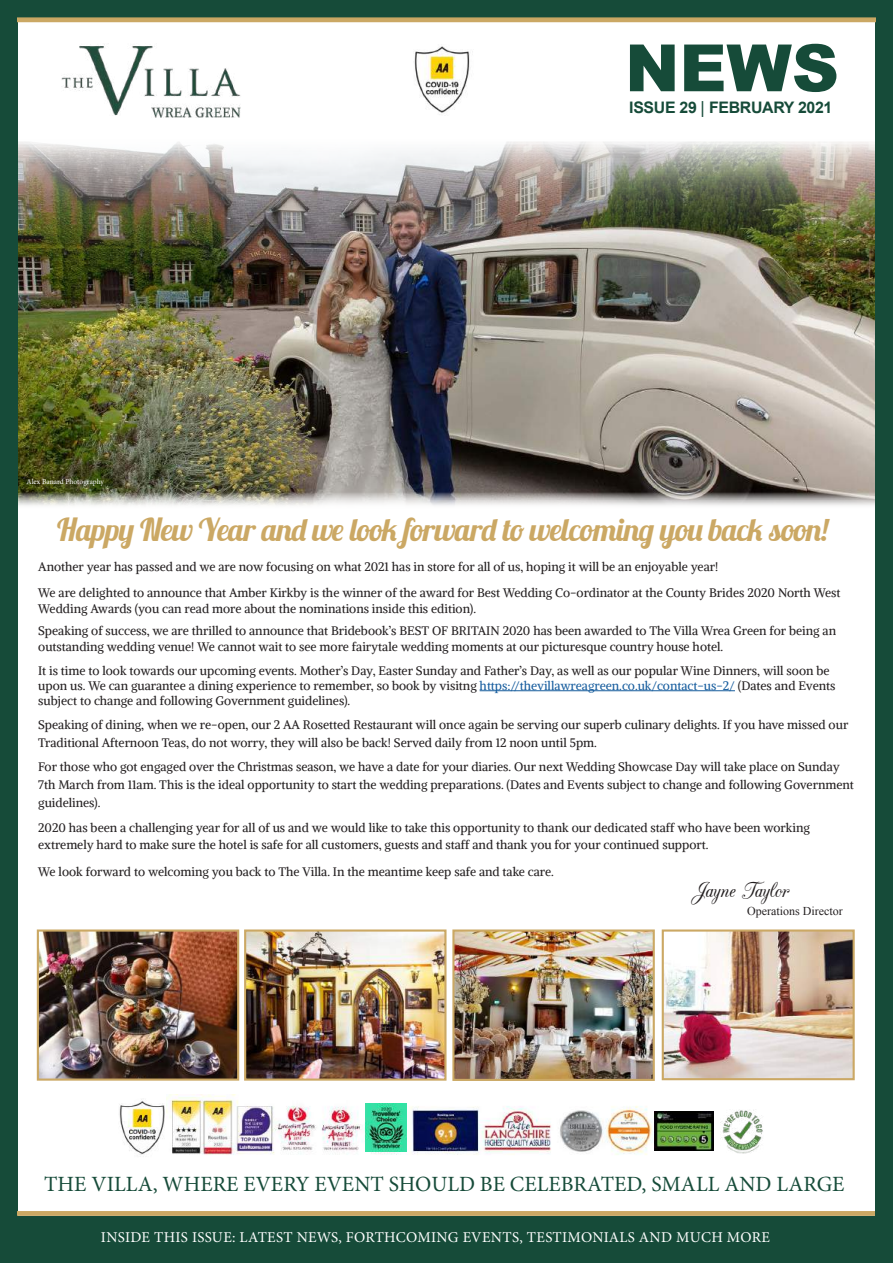
<style>
.page{position:relative;width:893px;height:1263px;background:#fff}
.page>*{position:absolute;margin:0;border:0;box-sizing:border-box;transform-origin:0 0}
.t1{font:900 65.25px "Arial";color:#164b39}
.t2{font:31.5px "Lobster 1.3";letter-spacing:-.02em;color:#cba864}
.t3{font:25.5px "CAC Champagne";color:#231f20}
.t4{font:21.75px "Minion Pro";color:#164b39}
.t5{font:700 15.9px "Arial";letter-spacing:-.02em;color:#164b39}
.t6{font:15px "Minion Pro";letter-spacing:.02em;color:#fff}
.t7{font:12.3px/18px "Alike";color:#231f20}
.t8{font:12px "Times New Roman";color:#231f20}
.t9{font:7.5px "Minion Pro";letter-spacing:-.005em;color:#fff}
.s1{font-family:"Minion Pro"}
.s2{color:#175d9e}
</style>
<div class="page">
<img style="left:17px;top:128px;width:859px;height:380px">
<hr style="left:480px;top:690px;width:255px;height:1px;background:#175d9e">
<img style="left:166px;top:1095px;width:496px;height:60px">
<img style="left:61px;top:44px;width:180px;height:73px">
<div style="left:0;top:0;width:17px;height:1216px;background:#164b39"></div>
<div style="left:0;top:1216px;width:893px;height:47px;background:#164b39"></div>
<svg style="left:17px;top:1211px;width:859px;height:5px;background:#cba968"></svg>
<img style="left:654px;top:1111px;width:60px;height:39px">
<img style="left:414px;top:46px;width:59px;height:69px">
<img style="left:365px;top:1103px;width:41px;height:48px">
<img style="left:721px;top:1110px;width:42px;height:43px">
<img style="left:119px;top:1099px;width:46px;height:56px">
<div style="left:876px;top:0;width:17px;height:1216px;background:#164b39"></div>
<div style="left:0;top:0;width:893px;height:18px;background:#164b39"></div>
<img style="left:40px;top:932px;width:196px;height:146px">
<div style="left:37px;top:929px;width:202px;height:152px;border:2px solid #cba864"></div>
<img style="left:247px;top:932px;width:196px;height:146px">
<div style="left:244px;top:929px;width:202px;height:152px;border:2px solid #cba864"></div>
<img style="left:455px;top:932px;width:197px;height:146px">
<div style="left:452px;top:929px;width:203px;height:152px;border:2px solid #cba864"></div>
<img style="left:665px;top:932px;width:187px;height:145px">
<div style="left:662px;top:929px;width:193px;height:151px;border:2px solid #cba864"></div>
<svg style="left:17px;top:17px;width:859px;height:5px;background:#bba060"></svg>
<p class="t9" style="left:26px;top:476px;width:79px">Alex Banard Photography</p>
<h1 class="t1" style="left:625px;top:21px;width:215px">NEWS</h1>
<p class="t5" style="left:629px;top:97px;width:205px">ISSUE 29 <span class="s1">|</span> FEBRUARY 2021</p>
<h2 class="t2" style="left:57px;top:509px;width:772px">Happy New Year and we look forward to welcoming you back soon!</h2>
<p class="t7" style="left:38px;top:554px;width:804px;line-height:25.5px">Another year has passed and we are now focusing on what 2021 has in store for all of us, hoping it will be an enjoyable year!<br>We are delighted to announce that Amber Kirkby is the winner of the award for Best Wedding Co-ordinator at the County Brides 2020 North West</p>
<p class="t7" style="left:38px;top:597px;width:799px;line-height:22.5px">Wedding Awards (you can read more about the nominations inside this edition).<br>Speaking of success, we are thrilled to announce that Bridebook’s BEST OF BRITAIN 2020 has been awarded to The Villa Wrea Green for being an</p>
<p class="t7" style="left:38px;top:634px;width:793px;line-height:24px">outstanding wedding venue! We cannot wait to see more fairytale wedding moments at our picturesque country house hotel.<br>It is time to look towards our upcoming events. Mother’s Day, Easter Sunday and Father’s Day, as well as our popular Wine Dinners, will soon be</p>
<p class="t7" style="left:38px;top:678px;width:799px;line-height:14.7px">upon us. We can guarantee a dining experience to remember, so book by visitng <span class="s2">https://thevillawreagreen.co.uk/contact-us-2/</span> (Dates and Events subject to change and following Government guidelines).</p>
<p class="t7" style="left:38px;top:715px;width:811px">Speaking of dining, when we re-open, our 2 AA Rosetted Restaurant will once again be serving our superb culinary delights. If you have missed our<br>Traditional Afternoon Teas, do not worry, they will also be back! Served daily from 12 noon until 5pm.</p>
<p class="t7" style="left:38px;top:757px;width:817px">For those who got engaged over the Christmas season, we have a date for your diaries. Our next Wedding Showcase Day will take place on Sunday<br>7th March from 11am. This is the ideal opportunity to start the wedding preparations. (Dates and Events subject to change and following Government guidelines).</p>
<p class="t7" style="left:38px;top:819px;width:773px;line-height:16.5px">2020 has been a challenging year for all of us and we would like to take this opportunity to thank our dedicated staff who have been working extremely hard to make sure the hotel is safe for all customers, guests and staff and thank you for your continued support.</p>
<p class="t7" style="left:38px;top:862px;width:517px">We look forward to welcoming you back to The Villa. In the meantime keep safe and take care.</p>
<h3 class="t3" style="left:692px;top:877px;width:99px">Jayne Taylor</h3>
<p class="t8" style="left:747px;top:903px;width:97px">Operations Director</p>
<h3 class="t4" style="left:44px;top:1169px;width:802px">THE VILLA, WHERE EVERY EVENT SHOULD BE CELEBRATED, SMALL AND LARGE</h3>
<p class="t6" style="left:101px;top:1227px;width:670px">INSIDE THIS ISSUE: LATEST NEWS, FORTHCOMING EVENTS, TESTIMONIALS AND MUCH MORE</p>
</div>
